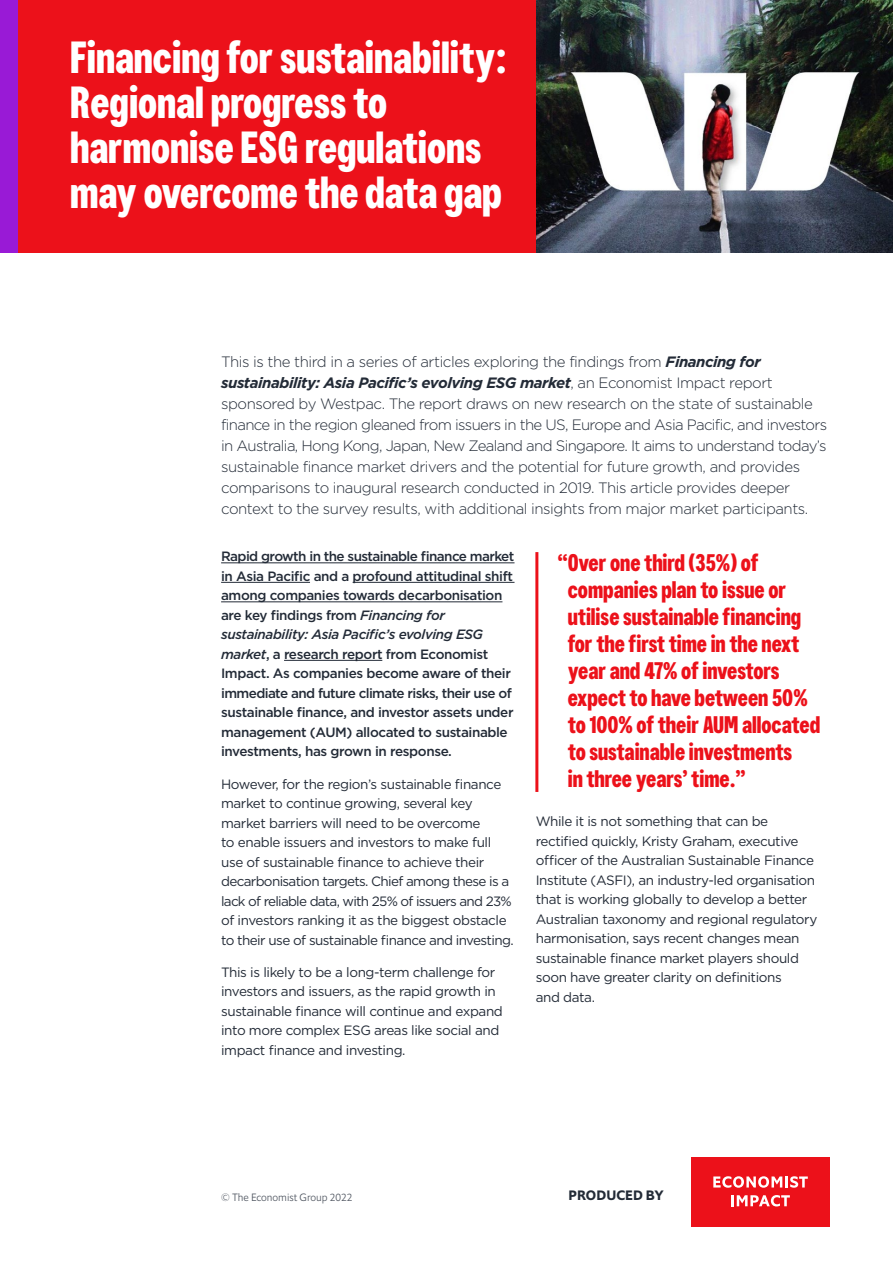
<style>
.page{position:relative;width:893px;height:1263px;background:#fff}
.page>*{position:absolute;margin:0;border:0;box-sizing:border-box;transform-origin:0 0}
.t1{font:700 45px/45px "Westpac";color:#fff}
.t2{font:700 24px/27px "Westpac";color:#ec111a}
.t3{font:300 15px/21px "Gotham";letter-spacing:-.03em;color:#232b37}
.t4{font:italic 700 15px "Gotham HTF";letter-spacing:-.03em;color:#232b37}
.t5{font:13.5px/19.5px "Gotham";letter-spacing:-.03em;color:#232b37}
.t6{font:500 13.5px/19.5px "Gotham";letter-spacing:-.03em;color:#232b37}
.t7{font:13.5px "Econ Sans Bol";color:#232b37}
.t8{font:10.5px "Econ Sans Lig";color:#4f5560}
.s1{font-family:"Gotham HTF";font-weight:700;font-style:italic}
.s2{font-family:"Gotham";font-weight:300;font-style:normal}
.s3{font-style:italic}
</style>
<div class="page">
<div style="left:692px;top:1158px;width:138px;height:69px;background:#ec111a"></div>
<svg style="left:713px;top:1176px;width:95px;height:12px"></svg>
<svg style="left:731px;top:1195px;width:59px;height:11px"></svg>
<img style="left:536px;top:0;width:357px;height:252px">
<hr style="left:221px;top:562px;width:293px;height:1px;background:#232b37">
<hr style="left:221px;top:582px;width:89px;height:1px;background:#232b37">
<hr style="left:353px;top:582px;width:161px;height:1px;background:#232b37">
<hr style="left:221px;top:601px;width:281px;height:1px;background:#232b37">
<hr style="left:284px;top:660px;width:98px;height:1px;background:#232b37">
<div style="left:0;top:0;width:536px;height:252px;background:#ec111a"></div>
<div style="left:0;top:0;width:17px;height:252px;background:#991ad6"></div>
<hr style="left:535px;top:552px;width:3px;height:240px;background:#ec111a">
<h1 class="t1" style="left:70px;top:34px;width:438px">Financing for sustainability:<br>Regional progress to harmonise ESG regulations may overcome the data gap</h1>
<p class="t3" style="left:221px;top:351px;width:541px">This is the third in a series of articles exploring the findings from <span class="s1">Financing for</span></p>
<p class="t4" style="left:221px;top:374px;width:553px">sustainability: Asia Pacific’s evolving ESG market<span class="s2">, an Economist Impact report</span></p>
<p class="t3" style="left:221px;top:393px;width:608px">sponsored by Westpac. The report draws on new research on the state of sustainable finance in the region gleaned from issuers in the US, Europe and Asia Pacific, and investors in Australia, Hong Kong, Japan, New Zealand and Singapore. It aims to understand today’s sustainable finance market drivers and the potential for future growth, and provides comparisons to inaugural research conducted in 2019. This article provides deeper context to the survey results, with additional insights from major market participants.</p>
<p class="t6" style="left:221px;top:547px;width:295px">Rapid growth in the sustainable finance market in Asia Pacific and a profound attitudinal shift among companies towards decarbonisation are key findings from <span class="s3">Financing for sustainability: Asia Pacific’s evolving ESG market</span>, a research report from Economist Impact. As companies become aware of their immediate and future climate risks, their use of sustainable finance, and investor assets under management (AUM) allocated to sustainable investments, has grown in response.</p>
<p class="t5" style="left:221px;top:774px;width:294px">However, for the region’s sustainable finance market to continue growing, several key market barriers will need to be overcome<br>to enable issuers and investors to make full use of sustainable finance to achieve their decarbonisation targets. Chief among these is a lack of reliable data, with 25% of issuers and 23% of investors ranking it as the biggest obstacle to their use of sustainable finance and investing.</p>
<p class="t5" style="left:221px;top:962px;width:283px">This is likely to be a long-term challenge for investors and issuers, as the rapid growth in sustainable finance will continue and expand into more complex ESG areas like social and impact finance and investing.</p>
<p class="t2" style="left:568px;top:549px;width:254px;text-indent:-10px">“Over one third (35%) of companies plan to issue or utilise sustainable financing for the first time in the next year and 47% of investors expect to have between 50% to 100% of their AUM allocated to sustainable investments<br>in three years’ time.”</p>
<p class="t5" style="left:536px;top:811px;width:283px">While it is not something that can be rectified quickly, Kristy Graham, executive officer of the Australian Sustainable Finance Institute (ASFI), an industry-led organisation that is working globally to develop a better Australian taxonomy and regional regulatory harmonisation, says recent changes mean sustainable finance market players should soon have greater clarity on definitions<br>and data.</p>
<p class="t8" style="left:221px;top:1190px;width:133px">© The Economist Group 2022</p>
<p class="t7" style="left:569px;top:1186px;width:97px">PRODUCED BY</p>
</div>
